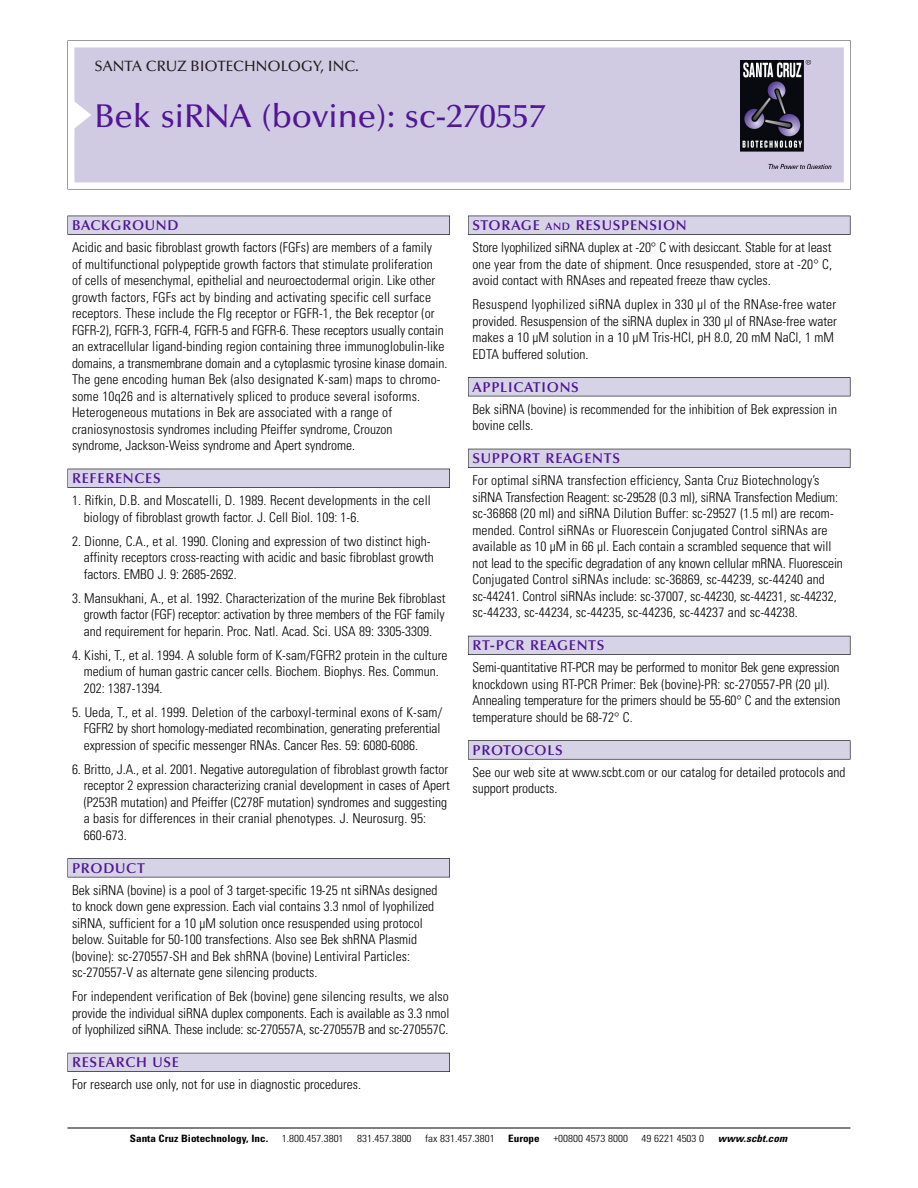
<style>
.page{position:relative;width:918px;height:1188px;background:#fff}
.page>*{position:absolute;margin:0;border:0;box-sizing:border-box;transform-origin:0 0}
.t1{font:500 33px "Optima";color:#511695}
.t2{font:500 15px "Optima";color:#231f20}
.t3{font:600 14.25px "Optima";letter-spacing:.05em;color:#511695}
.t4{font:300 condensed 13.5px/16.5px "Univers";color:#000}
.t5{font:300 condensed 10.2px "Univers";color:#000;scale:1.1 1}
.t6{font:700 condensed 10.2px "Univers";color:#000;scale:1.1 1}
.t7{font:italic 700 condensed 10.2px "Univers";letter-spacing:.005em;color:#000;scale:1.1 1}
.s1{font-size:10.65px}
</style>
<div class="page">
<svg style="left:68px;top:40px;width:783px;height:149px"></svg>
<div style="left:74px;top:47px;width:770px;height:135px;background:#d1cae3"></div>
<img style="left:741px;top:60px;width:90px;height:108px">
<div style="left:68px;top:216px;width:382px;height:19px;background:#525155"></div>
<div style="left:68px;top:216px;width:381px;height:18px;background:#d7d3e7"></div>
<div style="left:68px;top:469px;width:382px;height:19px;background:#515055"></div>
<div style="left:68px;top:469px;width:381px;height:18px;background:#d7d3e7"></div>
<div style="left:68px;top:858px;width:382px;height:19px;background:#545357"></div>
<div style="left:68px;top:859px;width:381px;height:18px;background:#d7d3e7"></div>
<div style="left:68px;top:1053px;width:382px;height:19px;background:#54535a"></div>
<div style="left:68px;top:1053px;width:381px;height:18px;background:#d7d3e7"></div>
<div style="left:468px;top:216px;width:382px;height:19px;background:#525155"></div>
<div style="left:468px;top:216px;width:382px;height:18px;background:#d7d3e7"></div>
<div style="left:468px;top:377px;width:382px;height:19px;background:#525155"></div>
<div style="left:468px;top:378px;width:382px;height:18px;background:#d7d3e7"></div>
<div style="left:468px;top:449px;width:382px;height:19px;background:#525158"></div>
<div style="left:468px;top:449px;width:382px;height:18px;background:#d7d3e7"></div>
<div style="left:468px;top:636px;width:382px;height:19px;background:#54535a"></div>
<div style="left:468px;top:636px;width:382px;height:18px;background:#d7d3e7"></div>
<svg style="left:468px;top:740px;width:382px;height:20px"></svg>
<div style="left:468px;top:741px;width:382px;height:18px;background:#d7d3e7"></div>
<hr style="left:68px;top:1128px;width:782px;height:1px;background:#000">
<p class="t2" style="left:94px;top:61px;width:266px">SANTA CRUZ BIOTECHNOLOGY, INC.</p>
<h1 class="t1" style="left:94px;top:103px;width:453px">Bek siRNA (bovine): sc-270557</h1>
<p class="t3" style="left:72px;top:219px;width:108px">BACKGROUND</p>
<p class="t4" style="left:72px;top:240px;width:377px">Acidic and basic fibroblast growth factors (FGFs) are members of a family<br>of multifunctional polypeptide growth factors that stimulate proliferation<br>of cells of mesenchymal, epithelial and neuroectodermal origin. Like other growth factors, FGFs act by binding and activating specific cell surface receptors. These include the Flg receptor or FGFR-1, the Bek receptor (or FGFR-2), FGFR-3, FGFR-4, FGFR-5 and FGFR-6. These receptors usually contain an extracellular ligand-binding region containing three immunoglobulin-like domains, a transmembrane domain and a cytoplasmic tyrosine kinase domain.<br>The gene encoding human Bek (also designated K-sam) maps to chromo&shy;some 10q26 and is alternatively spliced to produce several isoforms.<br>Heterogeneous mutations in Bek are associated with a range of craniosynostosis syndromes including Pfeiffer syndrome, Crouzon<br>syndrome, Jackson-Weiss syndrome and Apert syndrome.</p>
<p class="t3" style="left:72px;top:473px;width:90px">REFERENCES</p>
<p class="t4" style="left:84px;top:493px;width:349px;text-indent:-12px">1. Rifkin, D.B. and Moscatelli, D. 1989. Recent developments in the cell biology of fibroblast growth factor. J. Cell Biol. 109: 1-6.</p>
<p class="t4" style="left:84px;top:534px;width:352px;text-indent:-12px">2. Dionne, C.A., et al. 1990. Cloning and expression of two distinct high&shy;affinity receptors cross-reacting with acidic and basic fibroblast growth factors. EMBO J. 9: 2685-2692.</p>
<p class="t4" style="left:84px;top:591px;width:363px;text-align:justify;text-indent:-12px">3. Mansukhani, A., et al. 1992. Characterization of the murine Bek fibroblast growth factor (FGF) receptor: activation by three members of the FGF family and requirement for heparin. Proc. Natl. Acad. Sci. USA 89: 3305-3309.</p>
<p class="t4" style="left:84px;top:648px;width:365px;text-indent:-12px">4. Kishi, T., et al. 1994. A soluble form of K-sam/FGFR2 protein in the culture medium of human gastric cancer cells. Biochem. Biophys. Res. Commun.<br>202: 1387-1394.</p>
<p class="t4" style="left:84px;top:705px;width:360px;text-indent:-12px">5. Ueda, T., et al. 1999. Deletion of the carboxyl-terminal exons of K-sam/<br>FGFR2 by short homology-mediated recombination, generating preferential expression of specific messenger RNAs. Cancer Res. 59: 6080-6086.</p>
<p class="t4" style="left:84px;top:762px;width:368px;text-indent:-12px">6. Britto, J.A., et al. 2001. Negative autoregulation of fibroblast growth factor receptor 2 expression characterizing cranial development in cases of Apert (P253R mutation) and Pfeiffer (C278F mutation) syndromes and suggesting a basis for differences in their cranial phenotypes. J. Neurosurg. 95:<br>660-673.</p>
<p class="t3" style="left:72px;top:862px;width:74px">PRODUCT</p>
<p class="t4" style="left:72px;top:883px;width:367px">Bek siRNA (bovine) is a pool of 3 target-specific 19-25 nt siRNAs designed to knock down gene expression. Each vial contains 3.3 nmol of lyophilized siRNA, sufficient for a 10 µM solution once resuspended using protocol below. Suitable for 50-100 transfections. Also see Bek shRNA Plasmid (bovine): sc-270557-SH and Bek shRNA (bovine) Lentiviral Particles: sc-270557-V as alternate gene silencing products.</p>
<p class="t4" style="left:72px;top:989px;width:379px;text-align:justify">For independent verification of Bek (bovine) gene silencing results, we also provide the individual siRNA duplex components. Each is available as 3.3 nmol of lyophilized siRNA. These include: sc-270557A, sc-270557B and sc-270557C.</p>
<p class="t3" style="left:72px;top:1057px;width:109px">RESEARCH USE</p>
<p class="t4" style="left:72px;top:1077px;width:290px">For research use only, not for use in diagnostic procedures.</p>
<p class="t3" style="left:473px;top:219px;width:216px">STORAGE <span class="s1">AND</span> RESUSPENSION</p>
<p class="t4" style="left:473px;top:240px;width:361px;text-align:justify">Store lyophilized siRNA duplex at -20° C with desiccant. Stable for at least one year from the date of shipment. Once resuspended, store at -20° C, avoid contact with RNAses and repeated freeze thaw cycles.</p>
<p class="t4" style="left:473px;top:297px;width:366px">Resuspend lyophilized siRNA duplex in 330 µl of the RNAse-free water provided. Resuspension of the siRNA duplex in 330 µl of RNAse-free water makes a 10 µM solution in a 10 µM Tris-HCl, pH 8.0, 20 mM NaCl, 1 mM EDTA buffered solution.</p>
<p class="t3" style="left:473px;top:381px;width:108px">APPLICATIONS</p>
<p class="t4" style="left:473px;top:402px;width:366px">Bek siRNA (bovine) is recommended for the inhibition of Bek expression in bovine cells.</p>
<p class="t3" style="left:473px;top:453px;width:149px">SUPPORT REAGENTS</p>
<p class="t4" style="left:473px;top:473px;width:372px">For optimal siRNA transfection efficiency, Santa Cruz Biotechnology’s siRNA Transfection Reagent: sc-29528 (0.3 ml), siRNA Transfection Medium: sc-36868 (20 ml) and siRNA Dilution Buffer: sc-29527 (1.5 ml) are recom&shy;mended. Control siRNAs or Fluorescein Conjugated Control siRNAs are available as 10 µM in 66 µl. Each contain a scrambled sequence that will not lead to the specific degradation of any known cellular mRNA. Fluorescein Conjugated Control siRNAs include: sc-36869, sc-44239, sc-44240 and sc-44241. Control siRNAs include: sc-37007, sc-44230, sc-44231, sc-44232, sc-44233, sc-44234, sc-44235, sc-44236, sc-44237 and sc-44238.</p>
<p class="t3" style="left:473px;top:640px;width:134px">RT-PCR REAGENTS</p>
<p class="t4" style="left:473px;top:660px;width:369px">Semi-quantitative RT-PCR may be performed to monitor Bek gene expression knockdown using RT-PCR Primer: Bek (bovine)-PR: sc-270557-PR (20 µl).<br>Annealing temperature for the primers should be 55-60° C and the extension temperature should be 68-72° C.</p>
<p class="t3" style="left:473px;top:744px;width:92px">PROTOCOLS</p>
<p class="t4" style="left:473px;top:765px;width:375px">See our web site at www.scbt.com or our catalog for detailed protocols and support products.</p>
<p class="t6" style="left:130px;top:1135px;width:127px">Santa Cruz Biotechnology, Inc.</p>
<p class="t5" style="left:282px;top:1135px;width:58px">1.800.457.3801</p>
<p class="t5" style="left:357px;top:1135px;width:51px">831.457.3800</p>
<p class="t5" style="left:425px;top:1135px;width:65px">fax 831.457.3801</p>
<p class="t6" style="left:508px;top:1135px;width:30px">Europe</p>
<p class="t5" style="left:553px;top:1135px;width:69px">+00800 4573 8000</p>
<p class="t5" style="left:642px;top:1135px;width:58px">49 6221 4503 0</p>
<p class="t7" style="left:718px;top:1135px;width:64px">www.scbt.com</p>
</div>
